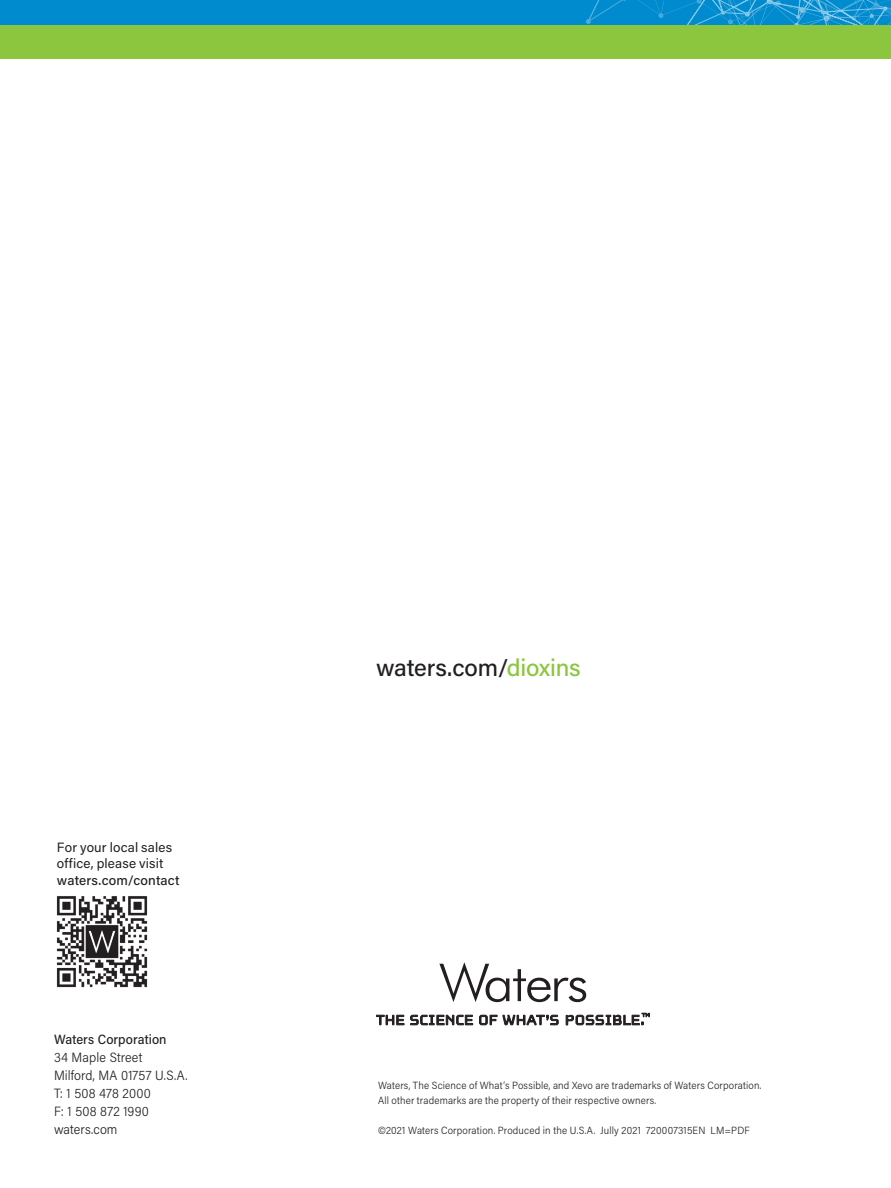
<style>
.page{position:relative;width:891px;height:1188px;background:#fff}
.page>*{position:absolute;margin:0;border:0;box-sizing:border-box;transform-origin:0 0}
.t1{font:500 24px "Acumin Pro";letter-spacing:-.01em;color:#231f20}
.t2{font:300 13.5px/18px "Acumin Pro Semi Cond";letter-spacing:.01em;color:#231f20}
.t3{font:13.5px/16.5px "Acumin Pro";letter-spacing:.015em;color:#231f20}
.t4{font:500 13.5px "Acumin Pro";letter-spacing:.01em;color:#231f20}
.t5{font:500 13.5px "Acumin Pro Semi Cond";letter-spacing:.005em;color:#231f20}
.t6{font:300 10.5px/15px "Acumin Pro Semi Cond";letter-spacing:.015em;color:#231f20}
.s1{color:#8bc63e}
</style>
<div class="page">
<div style="left:0;top:0;width:891px;height:25px;background:#008bcf"></div>
<svg style="left:584px;top:0;width:307px;height:26px"></svg>
<svg style="left:376px;top:1015px;width:97px;height:10px"></svg>
<svg style="left:479px;top:1014px;width:80px;height:11px"></svg>
<svg style="left:566px;top:1013px;width:84px;height:12px"></svg>
<svg style="left:439px;top:962px;width:147px;height:40px"></svg>
<img style="left:56px;top:896px;width:92px;height:92px">
<div style="left:0;top:26px;width:891px;height:33px;background:#8bc63e"></div>
<p class="t3" style="left:57px;top:838px;width:117px">For your local sales office, please visit</p>
<p class="t4" style="left:57px;top:871px;width:124px">waters.com/contact</p>
<p class="t5" style="left:54px;top:1030px;width:114px">Waters Corporation</p>
<p class="t2" style="left:54px;top:1048px;width:135px">34 Maple Street<br>Milford, MA 01757 U.S.A.<br>T: 1 508 478 2000<br>F: 1 508 872 1990 waters.com</p>
<h1 class="t1" style="left:376px;top:651px;width:206px">waters.com/<span class="s1">dioxins</span></h1>
<p class="t6" style="left:378px;top:1077px;width:385px">Waters, The Science of What’s Possible, and Xevo are trademarks of Waters Corporation.<br>All other trademarks are the property of their respective owners.</p>
<p class="t6" style="left:378px;top:1122px;width:373px">©2021 Waters Corporation. Produced in the U.S.A. Jully 2021 720007315EN LM=PDF</p>
</div>
